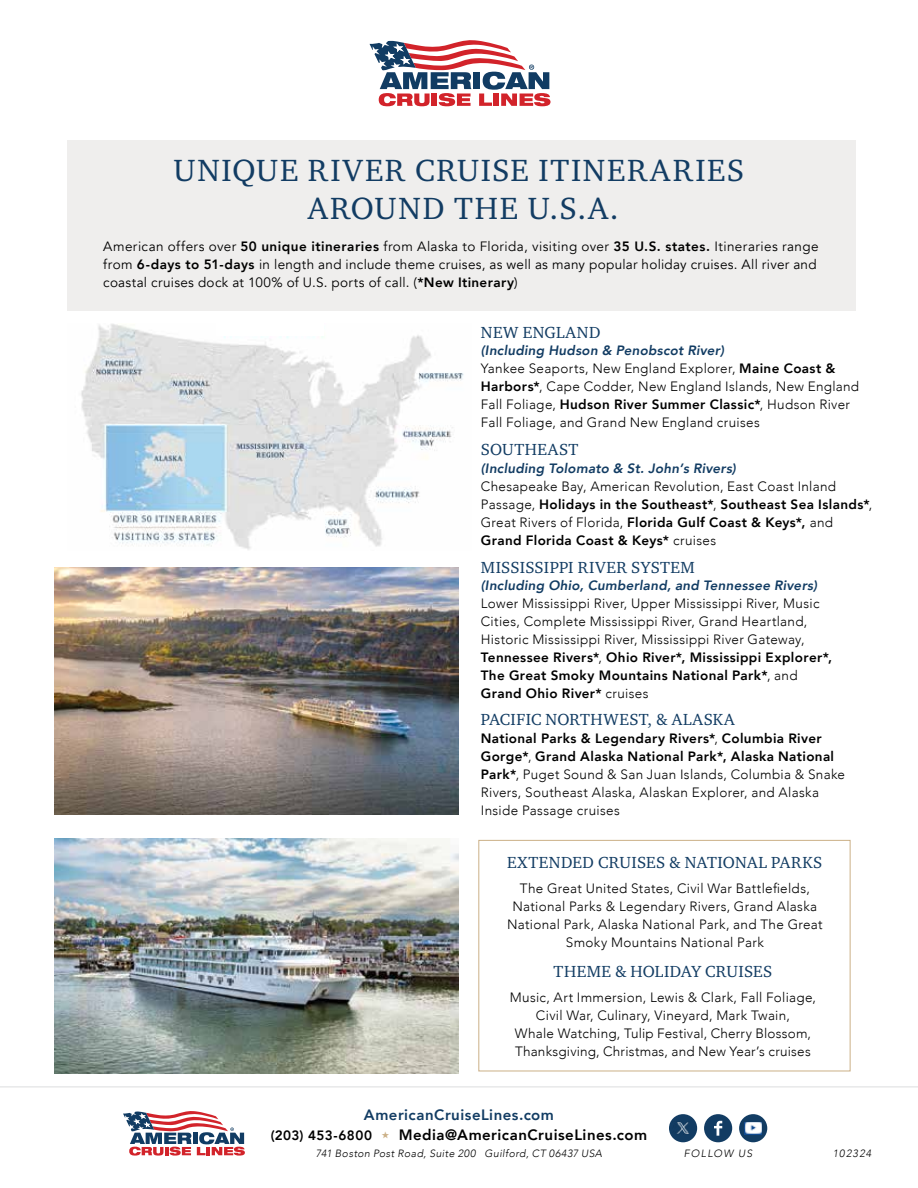
<style>
.page{position:relative;width:918px;height:1188px;background:#fff}
.page>*{position:absolute;margin:0;border:0;box-sizing:border-box;transform-origin:0 0}
.t1{font:31.5px/37.8px "Charter ITC Pro";letter-spacing:.055em;color:#123c63;text-align:center}
.t2{font:16.5px "Charter ITC Pro";letter-spacing:.025em;color:#123c63}
.t3{font:800 15px "Avenir";letter-spacing:.03em;color:#000}
.t4{font:800 15px "Avenir";letter-spacing:.03em;color:#123c63}
.t5{font:300 13.5px/18px "Avenir";letter-spacing:.025em;color:#000}
.t6{font:13.5px/18px "Avenir";letter-spacing:.025em;color:#000}
.t7{font:italic 800 13.5px "Avenir";letter-spacing:.015em;color:#123c63}
.t8{font:800 13.5px "Avenir";letter-spacing:.025em;color:#000}
.t9{font:italic 300 10.5px "Avenir";letter-spacing:.045em;color:#000}
.t10{font:italic 300 10.5px "Avenir";letter-spacing:.115em;color:#000}
.s1{font-weight:800}
.s2{font-weight:800;font-style:italic;color:#123c63}
</style>
<div class="page">
<svg style="left:123px;top:1111px;width:122px;height:45px"></svg>
<div style="left:669px;top:1114px;width:28px;height:28px;background:#123c63;border-radius:50%"></div>
<div style="left:704px;top:1114px;width:28px;height:28px;background:#123c63;border-radius:50%"></div>
<svg style="left:714px;top:1121px;width:8px;height:15px"></svg>
<div style="left:739px;top:1114px;width:28px;height:28px;background:#123c63;border-radius:50%"></div>
<hr style="left:0;top:1087px;width:918px;height:1px;background:#dcddde">
<img style="left:745px;top:1122px;width:17px;height:12px">
<img style="left:676px;top:1122px;width:13px;height:12px">
<img style="left:81px;top:324px;width:383px;height:226px">
<div style="left:68px;top:140px;width:788px;height:170px;background:#efeeed"></div>
<img style="left:54px;top:838px;width:405px;height:235px">
<img style="left:54px;top:567px;width:405px;height:247px">
<div style="left:478px;top:840px;width:372px;height:231px;border:1px solid #cbb087"></div>
<svg style="left:369px;top:40px;width:182px;height:67px"></svg>
<div style="left:216px;top:318px;width:108px;height:18px;background:#fff"></div>
<h1 class="t1" style="left:174px;top:151px;width:572px">UNIQUE RIVER CRUISE ITINERARIES<br>AROUND THE U.S.A.</h1>
<p class="t6" style="left:103px;top:238px;width:717px">American offers over <span class="s1">50 unique itineraries</span> from Alaska to Florida, visiting over <span class="s1">35 U.S. states.</span> Itineraries range from <span class="s1">6-days to 51-days</span> in length and include theme cruises, as well as many popular holiday cruises. All river and coastal cruises dock at 100% of U.S. ports of call. (<span class="s1">*New Itinerary</span>)</p>
<p class="t2" style="left:481px;top:322px;width:121px">NEW ENGLAND</p>
<p class="t5" style="left:481px;top:341px;width:380px"><span class="s2">(Including Hudson &amp; Penobscot River)<br></span>Yankee Seaports, New England Explorer, <span class="s1">Maine Coast &amp; Harbors*</span>, Cape Codder, New England Islands, New England Fall Foliage, <span class="s1">Hudson River Summer Classic*</span>, Hudson River Fall Foliage, and Grand New England cruises</p>
<p class="t2" style="left:481px;top:439px;width:99px">SOUTHEAST</p>
<p class="t7" style="left:481px;top:461px;width:257px">(Including Tolomato &amp; St. John’s Rivers)</p>
<p class="t5" style="left:481px;top:478px;width:393px">Chesapeake Bay, American Revolution, East Coast Inland Passage, <span class="s1">Holidays in the Southeast*</span>, <span class="s1">Southeast Sea Islands*</span>, Great Rivers of Florida, <span class="s1">Florida Gulf Coast &amp; Keys*,</span> and <span class="s1">Grand Florida Coast &amp; Keys*</span> cruises</p>
<p class="t2" style="left:481px;top:557px;width:215px">MISSISSIPPI RIVER SYSTEM</p>
<p class="t7" style="left:481px;top:577px;width:338px">(Including Ohio, Cumberland, and Tennessee Rivers)</p>
<p class="t5" style="left:481px;top:594px;width:353px">Lower Mississippi River, Upper Mississippi River, Music Cities, Complete Mississippi River, Grand Heartland, Historic Mississippi River, Mississippi River Gateway, <span class="s1">Tennessee Rivers*</span>, <span class="s1">Ohio River*, Mississippi Explorer*, The Great Smoky Mountains National Park*</span>, and <span class="s1">Grand Ohio River*</span> cruises</p>
<p class="t2" style="left:481px;top:709px;width:255px">PACIFIC NORTHWEST, &amp; ALASKA</p>
<p class="t5" style="left:481px;top:730px;width:366px"><span class="s1">National Parks &amp; Legendary Rivers*</span>, <span class="s1">Columbia River Gorge*</span>, <span class="s1">Grand Alaska National Park*, Alaska National Park*</span>, Puget Sound &amp; San Juan Islands, Columbia &amp; Snake Rivers, Southeast Alaska, Alaskan Explorer, and Alaska Inside Passage cruises</p>
<p class="t2" style="left:507px;top:852px;width:317px">EXTENDED CRUISES &amp; NATIONAL PARKS</p>
<p class="t5" style="left:507px;top:879px;width:317px;text-align:center">The Great United States, Civil War Battlefields, National Parks &amp; Legendary Rivers, Grand Alaska National Park, Alaska National Park, and The Great Smoky Mountains National Park</p>
<p class="t2" style="left:554px;top:961px;width:220px">THEME &amp; HOLIDAY CRUISES</p>
<p class="t5" style="left:510px;top:988px;width:308px;text-align:center">Music, Art Immersion, Lewis &amp; Clark, Fall Foliage, Civil War, Culinary, Vineyard, Mark Twain,<br>Whale Watching, Tulip Festival, Cherry Blossom, Thanksgiving, Christmas, and New Year’s cruises</p>
<p class="t4" style="left:364px;top:1103px;width:192px">AmericanCruiseLines.com</p>
<p class="t8" style="left:271px;top:1125px;width:103px">(203) 453-6800</p>
<p class="t3" style="left:399px;top:1123px;width:250px">Media@AmericanCruiseLines.com</p>
<p class="t9" style="left:316px;top:1147px;width:288px">741 Boston Post Road, Suite 200 Guilford, CT 06437 USA</p>
<p class="t10" style="left:684px;top:1147px;width:70px">FOLLOW US</p>
<p class="t9" style="left:833px;top:1147px;width:40px">102324</p>
</div>
